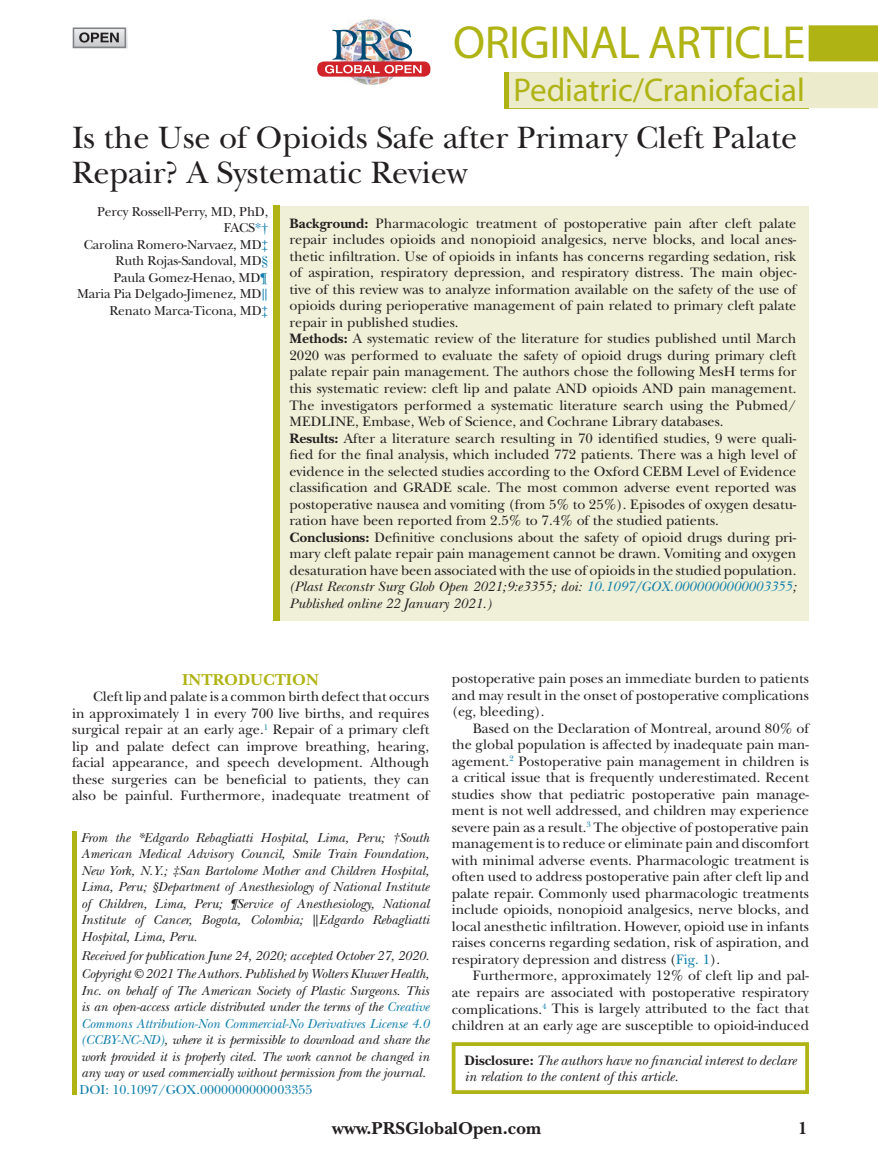
<style>
.page{position:relative;width:878px;height:1175px;background:#fff}
.page>*{position:absolute;margin:0;border:0;box-sizing:border-box;transform-origin:0 0}
.t1{font:46.5px "Myriad Pro";letter-spacing:-.01em;color:#afb314}
.t2{font:33px "Myriad Pro";color:#afb314}
.t3{font:32.25px/34.5px "New Baskerville Std";color:#231f20}
.t4{font:700 18px "New Baskerville Std";color:#231f20}
.t5{font:700 16.5px "New Baskerville Std";color:#afb314}
.t6{font:14.25px/16.5px "New Baskerville Std";color:#231f20;text-align:justify}
.t7{font:italic 14.25px/16.5px "New Baskerville Std";color:#231f20}
.t8{font:italic 13.5px/16.5px "New Baskerville Std";color:#231f20;text-align:justify}
.t9{font:13.5px/16.5px "New Baskerville Std";letter-spacing:-.01em;color:#231f20;text-align:right}
.t10{font:13.5px "New Baskerville Std";color:#0f7eac}
.s1{color:#0f7eac}
.s2{font-family:"STIX General";color:#0f7eac}
.s3{font-weight:700}
.s4{font-style:italic}
.s5{font-style:italic;color:#0f7eac}
.s6{font-family:"STIX General";font-style:normal}
.s7{font-weight:700;font-style:normal}
</style>
<div class="page">
<img style="left:72px;top:27px;width:55px;height:22px">
<div style="left:73px;top:28px;width:53px;height:20px;border:2px solid #808285"></div>
<svg style="left:79px;top:32px;width:40px;height:11px"></svg>
<div style="left:452px;top:1042px;width:356px;height:52px;border:4px solid #afb314"></div>
<div style="left:509px;top:72px;width:369px;height:36px;background:#ececcc"></div>
<hr style="left:72px;top:831px;width:4px;height:115px;background:#afb314">
<hr style="left:72px;top:946px;width:4px;height:19px;background:#afb314">
<hr style="left:72px;top:965px;width:4px;height:118px;background:#afb314">
<hr style="left:72px;top:1081px;width:4px;height:13px;background:#afb314">
<div style="left:274px;top:203px;width:534px;height:417px;background:#eff0d7"></div>
<div style="left:274px;top:194px;width:534px;height:11px;background:#fff"></div>
<div style="left:274px;top:205px;width:6px;height:126px;background:#afb314"></div>
<div style="left:274px;top:321px;width:6px;height:109px;background:#afb314"></div>
<div style="left:274px;top:420px;width:6px;height:109px;background:#afb314"></div>
<div style="left:274px;top:519px;width:6px;height:101px;background:#afb314"></div>
<div style="left:808px;top:25px;width:70px;height:36px;background:#afb314"></div>
<img style="left:348px;top:20px;width:48px;height:64px">
<svg style="left:317px;top:61px;width:113px;height:16px"></svg>
<img style="left:325px;top:29px;width:96px;height:44px">
<h1 class="t1" style="left:453px;top:14px;width:354px">Original Article</h1>
<h2 class="t2" style="left:513px;top:69px;width:293px">Pediatric/Craniofacial</h2>
<h3 class="t3" style="left:72px;top:121px;width:726px">Is the Use of Opioids Safe after Primary Cleft Palate<br>Repair? A Systematic Review</h3>
<p class="t9" style="left:77px;top:203px;width:193px">Percy Rossell-Perry, MD, PhD,<br>FACS<span class="s1">*†<br></span>Carolina Romero-Narvaez, MD<span class="s1">‡<br></span>Ruth Rojas-Sandoval, MD<span class="s1">§<br></span>Paula Gomez-Henao, MD<span class="s1">¶<br></span>Maria Pia Delgado-Jimenez, MD<span class="s2">∥<br></span>Renato Marca-Ticona, MD<span class="s1">‡</span></p>
<p class="t6" style="left:289px;top:215px;width:508px;text-align:left"><span class="s3">Background:</span> Pharmacologic treatment of postoperative pain after cleft palate repair includes opioids and nonopioid analgesics, nerve blocks, and local anes&shy;thetic infiltration. Use of opioids in infants has concerns regarding sedation, risk of aspiration, respiratory depression, and respiratory distress. The main objec&shy;tive of this review was to analyze information available on the safety of the use of opioids during perioperative management of pain related to primary cleft palate repair in published studies.<br><span class="s3">Methods:</span> A systematic review of the literature for studies published until March 2020 was performed to evaluate the safety of opioid drugs during primary cleft palate repair pain management. The authors chose the following MesH terms for this systematic review: cleft lip and palate AND opioids AND pain management.<br>The investigators performed a systematic literature search using the Pubmed/ MEDLINE, Embase, Web of Science, and Cochrane Library databases.<br><span class="s3">Results:</span> After a literature search resulting in 70 identified studies, 9 were quali&shy;fied for the final analysis, which included 772 patients. There was a high level of evidence in the selected studies according to the Oxford CEBM Level of Evidence classification and GRADE scale. The most common adverse event reported was postoperative nausea and vomiting (from 5% to 25%). Episodes of oxygen desatu&shy;ration have been reported from 2.5% to 7.4% of the studied patients.<br><span class="s3">Conclusions:</span> Definitive conclusions about the safety of opioid drugs during pri&shy;mary cleft palate repair pain management cannot be drawn. Vomiting and oxygen desaturation have been associated with the use of opioids in the studied population. <span class="s4">(Plast Reconstr Surg Glob Open 2021;9:e3355; doi:</span> <span class="s5">10.1097/GOX.0000000000003355</span><span class="s4">; Published online 22 January 2021.)</span></p>
<p class="t5" style="left:182px;top:670px;width:138px">INTRODUCTION</p>
<p class="t6" style="left:72px;top:688px;width:359px;text-indent:21px">Cleft lip and palate is a common birth defect that occurs in approximately 1 in every 700 live births, and requires surgical repair at an early age.<sup>1</sup> Repair of a primary cleft lip and palate defect can improve breathing, hearing, facial appearance, and speech development. Although these surgeries can be beneficial to patients, they can also be painful. Furthermore, inadequate treatment of</p>
<p class="t8" style="left:81px;top:829px;width:350px">From the *Edgardo Rebagliatti Hospital, Lima, Peru; †South American Medical Advisory Council, Smile Train Foundation, New York, N.Y.; ‡San Bartolome Mother and Children Hospital, Lima, Peru; §Department of Anesthesiology of National Institute of Children, Lima, Peru; ¶Service of Anesthesiology, National Institute of Cancer, Bogota, Colombia; <span class="s6">∥</span>Edgardo Rebagliatti Hospital, Lima, Peru.</p>
<p class="t8" style="left:81px;top:946px;width:350px;line-height:18.8px">Received for publication June 24, 2020; accepted October 27, 2020.<br>Copyright © 2021 The Authors. Published by Wolters Kluwer Health,</p>
<p class="t8" style="left:81px;top:982px;width:350px">Inc. on behalf of The American Society of Plastic Surgeons. This is an open-access article distributed under the terms of the <span class="s1">Creative Commons Attribution-Non Commercial-No Derivatives License 4.0 (CCBY-NC-ND)</span>, where it is permissible to download and share the work provided it is properly cited. The work cannot be changed in any way or used commercially without permission from the journal.</p>
<p class="t10" style="left:80px;top:1081px;width:234px">DOI: 10.1097/GOX.0000000000003355</p>
<p class="t6" style="left:452px;top:670px;width:359px">postoperative pain poses an immediate burden to patients and may result in the onset of postoperative complications (eg, bleeding).</p>
<p class="t6" style="left:452px;top:720px;width:359px;text-indent:21px">Based on the Declaration of Montreal, around 80% of the global population is affected by inadequate pain man&shy;agement.<sup>2</sup> Postoperative pain management in children is a critical issue that is frequently underestimated. Recent studies show that pediatric postoperative pain manage&shy;ment is not well addressed, and children may experience severe pain as a result.<sup>3</sup> The objective of postoperative pain management is to reduce or eliminate pain and discomfort with minimal adverse events. Pharmacologic treatment is often used to address postoperative pain after cleft lip and palate repair. Commonly used pharmacologic treatments include opioids, nonopioid analgesics, nerve blocks, and local anesthetic infiltration. However, opioid use in infants raises concerns regarding sedation, risk of aspiration, and respiratory depression and distress (<span class="s1">Fig. 1</span>).</p>
<p class="t6" style="left:452px;top:967px;width:359px;text-indent:21px">Furthermore, approximately 12% of cleft lip and pal&shy;ate repairs are associated with postoperative respiratory complications.<sup>4</sup> This is largely attributed to the fact that children at an early age are susceptible to opioid-induced</p>
<p class="t7" style="left:464px;top:1051px;width:333px"><span class="s7">Disclosure:</span> The authors have no financial interest to declare in relation to the content of this article.</p>
<p class="t4" style="left:332px;top:1118px;width:210px">www.PRSGlobalOpen.com</p>
<p class="t4" style="left:798px;top:1118px;width:11px">1</p>
</div>
